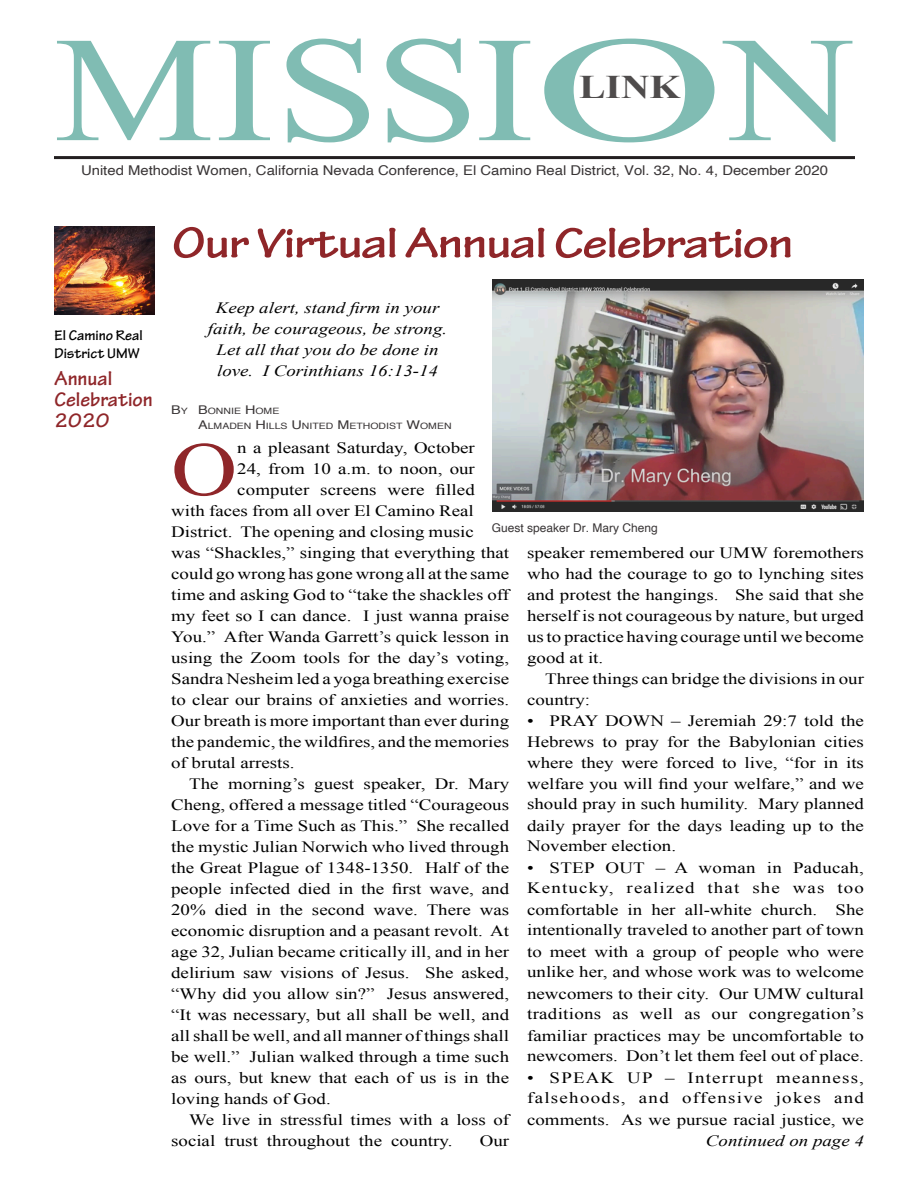
<style>
.page{position:relative;width:918px;height:1188px;background:#fff}
.page>*{position:absolute;margin:0;border:0;box-sizing:border-box;transform-origin:0 0}
.t1{font:150px "Times New Roman";color:#80bcb3;scale:1.2 1}
.t2{font:76.2px "Times New Roman";color:#8f2629;scale:1.2 1}
.t3{font:700 45px "Tekton Pro";letter-spacing:-.025em;color:#8f2629;scale:1.2 1}
.t4{font:700 33px "Times New Roman";color:#4f4c4c;scale:1.2 1}
.t5{font:700 21px/21px "Tekton Pro";color:#8f2629}
.t6{font:15.75px/21px "Times New Roman";color:#000;text-align:justify;scale:1.2 1}
.t7{font:italic 15.75px/21px "Times New Roman";color:#000;text-align:center;scale:1.2 1}
.t8{font:700 15px/18px "Tekton Pro";color:#000}
.t9{font:13.5px "Helvetica";color:#393536;scale:1.1 1}
.t10{font:12px "Helvetica";color:#393536}
.t11{font:8.7px/15px "Helvetica";color:#393536;scale:1.2 1}
.s1{font-size:12px}
</style>
<div class="page">
<hr style="left:54px;top:156px;width:801px;height:3px;background:#231f20">
<img style="left:54px;top:226px;width:100px;height:88px">
<img style="left:493px;top:280px;width:371px;height:231px">
<h1 class="t1" style="left:54px;top:36px;width:669px">MISSION</h1>
<p class="t9" style="left:81px;top:165px;width:681px">United Methodist Women, California Nevada Conference, El Camino Real District, Vol. 32, No. 4, December 2020</p>
<h3 class="t4" style="left:579px;top:76px;width:86px">LINK</h3>
<p class="t8" style="left:55px;top:328px;width:90px">El Camino Real<br>District UMW</p>
<h3 class="t5" style="left:55px;top:370px;width:100px">Annual<br>Celebration<br>2020</h3>
<h3 class="t3" style="left:172px;top:227px;width:519px">Our Virtual Annual Celebration</h3>
<p class="t7" style="left:208px;top:298px;width:201px">Keep alert, stand firm in your faith, be courageous, be strong.<br>Let all that you do be done in love. I Corinthians 16:13-14</p>
<p class="t11" style="left:198px;top:404px;width:213px;text-indent:-27px"><span class="s1">B</span>Y <span class="s1">B</span>ONNIE <span class="s1">H</span>OME<br><span class="s1">A</span>LMADEN <span class="s1">H</span>ILLS <span class="s1">U</span>NITED <span class="s1">M</span>ETHODIST <span class="s1">W</span>OMEN</p>
<h2 class="t2" style="left:171px;top:442px;width:57px">O</h2>
<p class="t6" style="left:237px;top:439px;width:200px">n a pleasant Saturday, October</p>
<p class="t6" style="left:237px;top:460px;width:200px">24, from 10 a.m. to noon, our</p>
<p class="t6" style="left:237px;top:481px;width:200px">computer screens were filled</p>
<p class="t6" style="left:171px;top:502px;width:254px">with faces from all over El Camino Real</p>
<p class="t6" style="left:171px;top:523px;width:254px">District. The opening and closing music</p>
<p class="t6" style="left:171px;top:544px;width:283px">was “Shackles,” singing that everything that</p>
<p class="t6" style="left:171px;top:565px;width:283px">could go wrong has gone wrong all at the same</p>
<p class="t6" style="left:171px;top:586px;width:283px">time and asking God to “take the shackles off</p>
<p class="t6" style="left:171px;top:607px;width:283px">my feet so I can dance. I just wanna praise</p>
<p class="t6" style="left:171px;top:628px;width:283px">You.” After Wanda Garrett’s quick lesson in</p>
<p class="t6" style="left:171px;top:649px;width:283px">using the Zoom tools for the day’s voting,</p>
<p class="t6" style="left:171px;top:670px;width:283px">Sandra Nesheim led a yoga breathing exercise</p>
<p class="t6" style="left:171px;top:691px;width:283px">to clear our brains of anxieties and worries.</p>
<p class="t6" style="left:171px;top:712px;width:283px">Our breath is more important than ever during</p>
<p class="t6" style="left:171px;top:733px;width:283px">the pandemic, the wildfires, and the memories</p>
<p class="t6" style="left:171px;top:754px;width:104px">of brutal arrests.</p>
<p class="t6" style="left:189px;top:775px;width:268px">The morning’s guest speaker, Dr. Mary</p>
<p class="t6" style="left:171px;top:796px;width:283px">Cheng, offered a message titled “Courageous</p>
<p class="t6" style="left:171px;top:817px;width:283px">Love for a Time Such as This.” She recalled</p>
<p class="t6" style="left:171px;top:838px;width:283px">the mystic Julian Norwich who lived through</p>
<p class="t6" style="left:171px;top:859px;width:283px">the Great Plague of 1348-1350. Half of the</p>
<p class="t6" style="left:171px;top:880px;width:283px">people infected died in the first wave, and</p>
<p class="t6" style="left:171px;top:901px;width:283px">20% died in the second wave. There was</p>
<p class="t6" style="left:171px;top:922px;width:283px">economic disruption and a peasant revolt. At</p>
<p class="t6" style="left:171px;top:943px;width:283px">age 32, Julian became critically ill, and in her</p>
<p class="t6" style="left:171px;top:964px;width:283px">delirium saw visions of Jesus. She asked,</p>
<p class="t6" style="left:171px;top:985px;width:283px">“Why did you allow sin?” Jesus answered,</p>
<p class="t6" style="left:171px;top:1006px;width:283px">“It was necessary, but all shall be well, and</p>
<p class="t6" style="left:171px;top:1027px;width:283px">all shall be well, and all manner of things shall</p>
<p class="t6" style="left:171px;top:1048px;width:283px">be well.” Julian walked through a time such</p>
<p class="t6" style="left:171px;top:1069px;width:283px">as ours, but knew that each of us is in the</p>
<p class="t6" style="left:171px;top:1090px;width:134px">loving hands of God.</p>
<p class="t6" style="left:189px;top:1111px;width:268px">We live in stressful times with a loss of</p>
<p class="t6" style="left:171px;top:1132px;width:236px">social trust throughout the country.</p>
<p class="t6" style="left:480px;top:1132px;width:26px">Our</p>
<p class="t10" style="left:492px;top:523px;width:168px">Guest speaker Dr. Mary Cheng</p>
<p class="t6" style="left:527px;top:543px;width:282px">speaker remembered our UMW foremothers who had the courage to go to lynching sites and protest the hangings. She said that she herself is not courageous by nature, but urged us to practice having courage until we become good at it.</p>
<p class="t6" style="left:527px;top:669px;width:282px;text-indent:18px">Three things can bridge the divisions in our country:</p>
<p class="t6" style="left:527px;top:711px;width:282px">• PRAY DOWN – Jeremiah 29:7 told the Hebrews to pray for the Babylonian cities where they were forced to live, “for in its welfare you will find your welfare,” and we should pray in such humility. Mary planned daily prayer for the days leading up to the November election.</p>
<p class="t6" style="left:527px;top:858px;width:282px">• STEP OUT – A woman in Paducah, Kentucky, realized that she was too comfortable in her all-white church. She intentionally traveled to another part of town to meet with a group of people who were unlike her, and whose work was to welcome newcomers to their city. Our UMW cultural traditions as well as our congregation’s familiar practices may be uncomfortable to newcomers. Don’t let them feel out of place.</p>
<p class="t6" style="left:527px;top:1068px;width:282px">• SPEAK UP – Interrupt meanness, falsehoods, and offensive jokes and comments. As we pursue racial justice, we</p>
<p class="t7" style="left:706px;top:1132px;width:133px">Continued on page 4</p>
</div>
